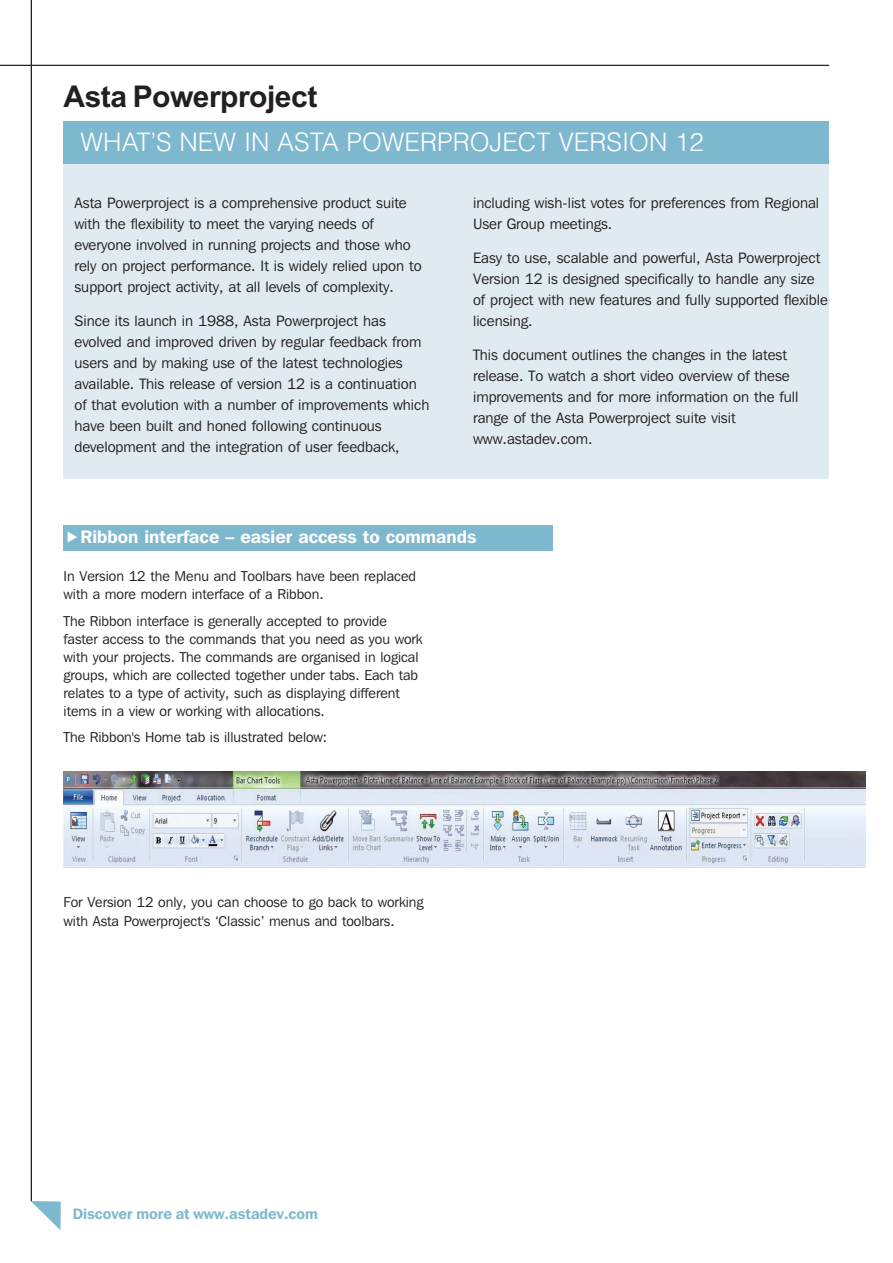
<style>
.page{position:relative;width:893px;height:1263px;background:#fff}
.page>*{position:absolute;margin:0;border:0;box-sizing:border-box;transform-origin:0 0}
.t1{font:700 30px "Arial";letter-spacing:-.015em;color:#231f20}
.t2{font:300 25.5px "Helvetica";color:#fff}
.t3{font:600 18px "Franklin Gothic IT Cby BT";color:#fff}
.t4{font:15px/21px "Franklin Gothic IT Cby BT";color:#231f20}
.t5{font:600 15px "Franklin Gothic IT Cby BT";color:#7eb8cf}
.t6{font:14.25px/18px "Franklin Gothic IT Cby BT";color:#231f20}
</style>
<div class="page">
<div style="left:64px;top:121px;width:765px;height:357px;background:#dfebf1"></div>
<div style="left:64px;top:526px;width:489px;height:25px;background:#7eb8cf"></div>
<hr style="left:31px;top:0;width:1px;height:1201px;background:#231f20">
<svg style="left:31px;top:1201px;width:30px;height:29px"></svg>
<hr style="left:0;top:65px;width:829px;height:1px;background:#231f20">
<div style="left:64px;top:121px;width:765px;height:43px;background:#7eb8cf"></div>
<img style="left:64px;top:772px;width:801px;height:96px">
<h1 class="t1" style="left:64px;top:79px;width:255px">Asta Powerproject</h1>
<h2 class="t2" style="left:81px;top:133px;width:624px">WHAT’S NEW IN ASTA POWERPROJECT VERSION 12</h2>
<p class="t4" style="left:74px;top:194px;width:349px">Asta Powerproject is a comprehensive product suite with the flexibility to meet the varying needs of everyone involved in running projects and those who rely on project performance. It is widely relied upon to support project activity, at all levels of complexity.</p>
<p class="t4" style="left:74px;top:312px;width:356px">Since its launch in 1988, Asta Powerproject has evolved and improved driven by regular feedback from users and by making use of the latest technologies available. This release of version 12 is a continuation of that evolution with a number of improvements which have been built and honed following continuous development and the integration of user feedback,</p>
<p class="t4" style="left:473px;top:194px;width:348px">including wish-list votes for preferences from Regional<br>User Group meetings.</p>
<p class="t4" style="left:473px;top:249px;width:356px">Easy to use, scalable and powerful, Asta Powerproject Version 12 is designed specifically to handle any size of project with new features and fully supported flexible licensing.</p>
<p class="t4" style="left:473px;top:345px;width:327px">This document outlines the changes in the latest release. To watch a short video overview of these improvements and for more information on the full range of the Asta Powerproject suite visit www.astadev.com.</p>
<p class="t3" style="left:81px;top:531px;width:397px">Ribbon interface – easier access to commands</p>
<p class="t6" style="left:64px;top:569px;width:354px">In Version 12 the Menu and Toolbars have been replaced with a more modern interface of a Ribbon.</p>
<p class="t6" style="left:64px;top:613px;width:361px">The Ribbon interface is generally accepted to provide faster access to the commands that you need as you work with your projects. The commands are organised in logical groups, which are collected together under tabs. Each tab relates to a type of activity, such as displaying different items in a view or working with allocations.</p>
<p class="t6" style="left:64px;top:730px;width:265px">The Ribbon's Home tab is illustrated below:</p>
<p class="t6" style="left:64px;top:893px;width:361px;line-height:19.5px">For Version 12 only, you can choose to go back to working with Asta Powerproject's ‘Classic’ menus and toolbars.</p>
<p class="t5" style="left:73px;top:1208px;width:246px">Discover more at www.astadev.com</p>
</div>
